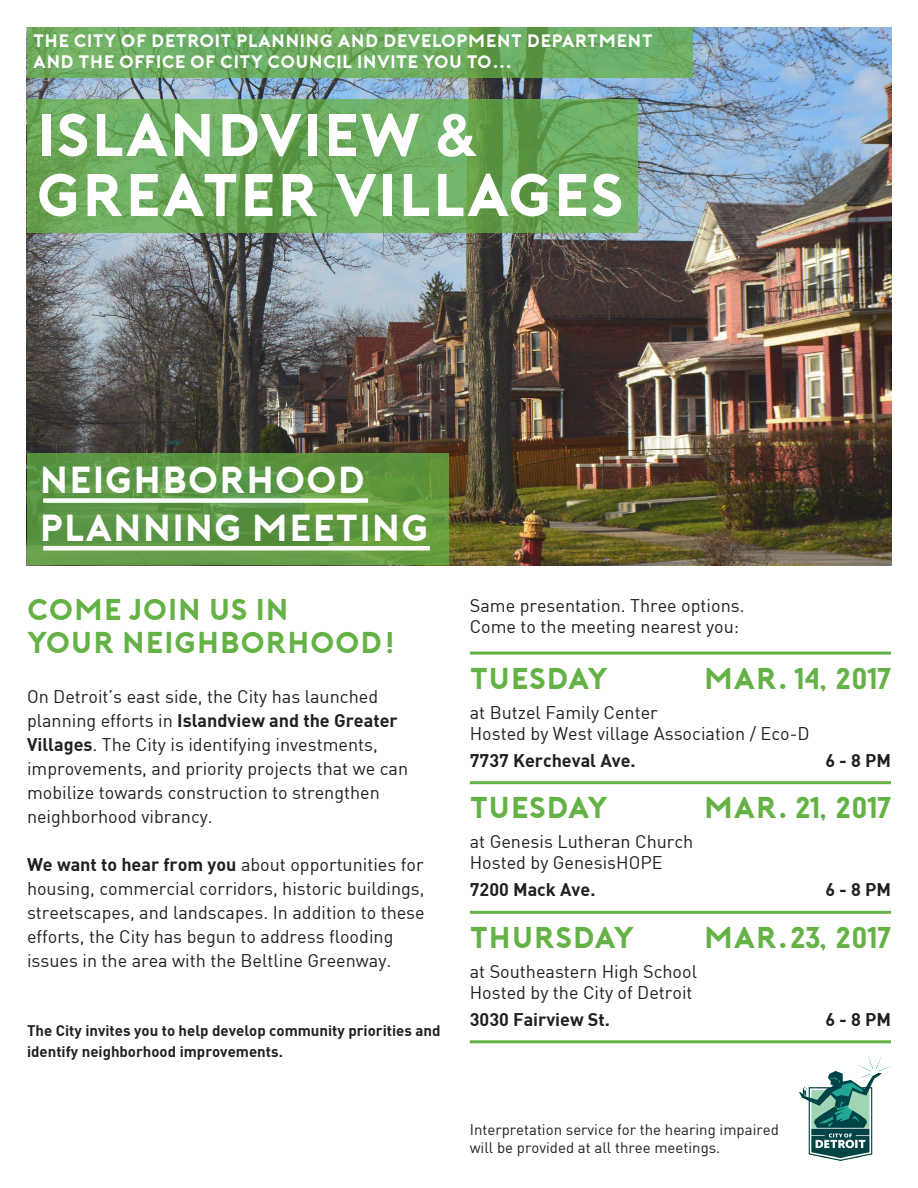
<style>
.page{position:relative;width:918px;height:1188px;background:#fff}
.page>*{position:absolute;margin:0;border:0;box-sizing:border-box;transform-origin:0 0}
.t1{font:60px/60px "Porter Bold DEMO";color:#fff}
.t2{font:37.5px/48px "Porter Bold DEMO";color:#fff}
.t3{font:30px/33px "Porter Bold DEMO";color:#64b245}
.t4{font:700 30px "Baron Neue";color:#64b245}
.t5{font:18px/24px "DIN";color:#231f20}
.t6{font:18px "DIN Bold";color:#231f20}
.t7{font:18px/21.6px "Porter Bold DEMO";color:#fff}
.t8{font:15px/21px "DIN Bold";color:#231f20}
.t9{font:15px/18px "DIN";color:#231f20}
.s1{font-family:"Helvetica Neue";font-weight:700;font-size:58.5px}
.s2{font-family:"Baron Neue";font-weight:700}
.s3{font-family:"Porter Bold DEMO";font-weight:400}
.s4{font-family:"DIN"}
.s5{font-family:"DIN Bold"}
</style>
<div class="page">
<img style="left:799px;top:1056px;width:92px;height:105px">
<img style="left:27px;top:27px;width:864px;height:538px">
<svg style="left:27px;top:27px;width:666px;height:50px;background:#6bab60"></svg>
<svg style="left:27px;top:99px;width:610px;height:133px;background:#6ba95c"></svg>
<svg style="left:27px;top:454px;width:421px;height:111px;background:#5f9843"></svg>
<div style="left:43px;top:498px;width:325px;height:5px;background:#fff"></div>
<hr style="left:43px;top:546px;width:387px;height:4px;background:#fff">
<hr style="left:470px;top:652px;width:421px;height:3px;background:#64b245">
<hr style="left:470px;top:781px;width:421px;height:3px;background:#64b245">
<hr style="left:470px;top:911px;width:421px;height:3px;background:#64b245">
<hr style="left:470px;top:1040px;width:421px;height:3px;background:#64b245">
<p class="t7" style="left:33px;top:29px;width:621px">THE CITY OF DETROIT PLANNING AND DEVELOPMENT DEPARTMENT<br>AND THE OFFICE OF CITY COUNCIL INVITE YOU TO...</p>
<h1 class="t1" style="left:36px;top:102px;width:590px">ISLANDVIEW <span class="s1">&amp;<br></span>GREATER VILLAGES</h1>
<h2 class="t2" style="left:40px;top:454px;width:392px">NEIGHBORHOOD<br>PLANNING MEETING</h2>
<h3 class="t3" style="left:27px;top:592px;width:369px">COME JOIN US IN<br>YOUR NEIGHBORHOOD<span class="s2">!</span></h3>
<p class="t5" style="left:470px;top:594px;width:276px;line-height:21px">Same presentation. Three options.<br>Come to the meeting nearest you:</p>
<h3 class="t3" style="left:470px;top:661px;width:140px">TUESDAY</h3>
<h3 class="t4" style="left:704px;top:659px;width:189px"><span class="s3">MAR.</span> 14, 2017</h3>
<p class="t5" style="left:470px;top:701px;width:341px;line-height:21px">at Butzel Family Center<br>Hosted by West village Association / Eco-D</p>
<p class="t6" style="left:470px;top:749px;width:167px">7737 Kercheval Ave.</p>
<p class="t6" style="left:825px;top:749px;width:67px">6 - 8 PM</p>
<h3 class="t3" style="left:470px;top:790px;width:140px">TUESDAY</h3>
<h3 class="t4" style="left:704px;top:789px;width:189px"><span class="s3">MAR.</span> 21, 2017</h3>
<p class="t5" style="left:470px;top:831px;width:225px;line-height:21px">at Genesis Lutheran Church<br>Hosted by GenesisHOPE</p>
<p class="t6" style="left:470px;top:878px;width:127px">7200 Mack Ave.</p>
<p class="t6" style="left:825px;top:878px;width:67px">6 - 8 PM</p>
<h3 class="t3" style="left:470px;top:920px;width:166px">THURSDAY</h3>
<h3 class="t4" style="left:704px;top:918px;width:189px"><span class="s3">MAR.</span>23, 2017</h3>
<p class="t5" style="left:470px;top:961px;width:229px;line-height:21px">at Southeastern High School<br>Hosted by the City of Detroit</p>
<p class="t6" style="left:470px;top:1008px;width:142px">3030 Fairview St.</p>
<p class="t6" style="left:825px;top:1008px;width:67px">6 - 8 PM</p>
<p class="t5" style="left:27px;top:684px;width:353px">On Detroit’s east side, the City has launched</p>
<p class="t6" style="left:27px;top:709px;width:372px"><span class="s4">planning efforts in</span> Islandview and the Greater</p>
<p class="t5" style="left:27px;top:732px;width:383px"><span class="s5">Villages</span>. The City is identifying investments, improvements, and priority projects that we can mobilize towards construction to strengthen neighborhood vibrancy.</p>
<p class="t5" style="left:27px;top:852px;width:399px"><span class="s5">We want to hear from you</span> about opportunities for housing, commercial corridors, historic buildings, streetscapes, and landscapes. In addition to these efforts, the City has begun to address flooding issues in the area with the Beltline Greenway.</p>
<p class="t8" style="left:27px;top:1019px;width:415px">The City invites you to help develop community priorities and identify neighborhood improvements.</p>
<p class="t9" style="left:470px;top:1120px;width:311px">Interpretation service for the hearing impaired will be provided at all three meetings.</p>
</div>
